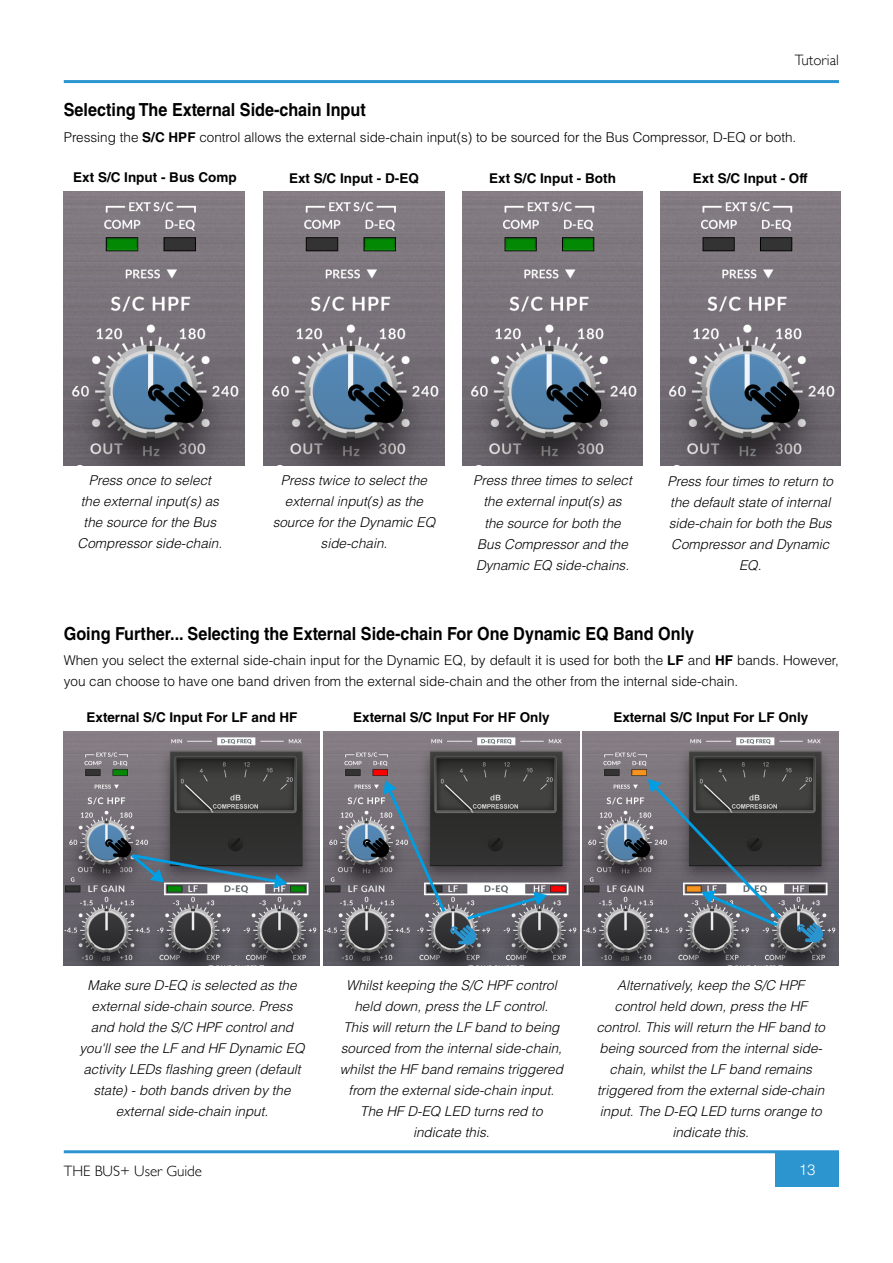
<style>
.page{position:relative;width:893px;height:1263px;background:#fff}
.page>*{position:absolute;margin:0;border:0;box-sizing:border-box;transform-origin:0 0}
.t1{font:700 18px "Helvetica LT Std";color:#000;scale:.9 1}
.t2{font:300 15px "Gill Sans";color:#000}
.t3{font:300 15px "Helvetica LT Std";color:#fff}
.t4{font:italic 300 13.5px/21px "Helvetica LT Std";color:#000;text-align:center}
.t5{font:300 13.5px/21px "Helvetica LT Std";color:#000}
.t6{font:700 13.5px "Helvetica LT Std";color:#000}
.s1{font-weight:700}
</style>
<div class="page">
<hr style="left:64px;top:80px;width:775px;height:3px;background:#2c95d0">
<div style="left:775px;top:1152px;width:64px;height:34px;background:#2c95d0"></div>
<hr style="left:64px;top:1150px;width:775px;height:3px;background:#2c95d0">
<img style="left:64px;top:192px;width:180px;height:274px">
<img style="left:264px;top:192px;width:180px;height:274px">
<img style="left:462px;top:192px;width:181px;height:274px">
<img style="left:660px;top:192px;width:180px;height:274px">
<img style="left:64px;top:731px;width:256px;height:234px">
<img style="left:323px;top:731px;width:256px;height:234px">
<img style="left:583px;top:731px;width:256px;height:234px">
<p class="t2" style="left:795px;top:48px;width:46px">Tutorial</p>
<h1 class="t1" style="left:64px;top:99px;width:337px">Selecting The External Side-chain Input</h1>
<p class="t5" style="left:64px;top:126px;width:734px">Pressing the <span class="s1">S/C HPF</span> control allows the external side-chain input(s) to be sourced for the Bus Compressor, D-EQ or both.</p>
<p class="t6" style="left:73px;top:169px;width:165px">Ext S/C Input - Bus Comp</p>
<p class="t6" style="left:289px;top:170px;width:131px">Ext S/C Input - D-EQ</p>
<p class="t6" style="left:489px;top:170px;width:128px">Ext S/C Input - Both</p>
<p class="t6" style="left:693px;top:170px;width:116px">Ext S/C Input - Off</p>
<p class="t4" style="left:78px;top:470px;width:146px">Press once to select<br>the external input(s) as the source for the Bus<br>Compressor side-chain.</p>
<p class="t4" style="left:273px;top:470px;width:164px">Press twice to select the external input(s) as the source for the Dynamic EQ side-chain.</p>
<p class="t4" style="left:473px;top:470px;width:160px">Press three times to select the external input(s) as the source for both the<br>Bus Compressor and the<br>Dynamic EQ side-chains.</p>
<p class="t4" style="left:667px;top:470px;width:167px">Press four times to return to the default state of internal side-chain for both the Bus<br>Compressor and Dynamic<br>EQ.</p>
<h1 class="t1" style="left:64px;top:622px;width:702px">Going Further... Selecting the External Side-chain For One Dynamic EQ Band Only</h1>
<p class="t5" style="left:64px;top:649px;width:777px">When you select the external side-chain input for the Dynamic EQ, by default it is used for both the <span class="s1">LF</span> and <span class="s1">HF</span> bands. However, you can choose to have one band driven from the external side-chain and the other from the internal side-chain.</p>
<p class="t6" style="left:87px;top:709px;width:212px">External S/C Input For LF and HF</p>
<p class="t6" style="left:353px;top:709px;width:198px">External S/C Input For HF Only</p>
<p class="t6" style="left:613px;top:709px;width:196px">External S/C Input For LF Only</p>
<p class="t4" style="left:79px;top:975px;width:227px">Make sure D-EQ is selected as the external side-chain source. Press and hold the S/C HPF control and you'll see the LF and HF Dynamic EQ activity LEDs flashing green (default state) - both bands driven by the external side-chain input.</p>
<p class="t4" style="left:340px;top:975px;width:225px">Whilst keeping the S/C HPF control held down, press the LF control.<br>This will return the LF band to being sourced from the internal side-chain, whilst the HF band remains triggered from the external side-chain input.<br>The HF D-EQ LED turns red to indicate this.</p>
<p class="t4" style="left:596px;top:975px;width:230px">Alternatively, keep the S/C HPF control held down, press the HF control. This will return the HF band to being sourced from the internal side&shy;chain, whilst the LF band remains triggered from the external side-chain input. The D-EQ LED turns orange to indicate this.</p>
<p class="t2" style="left:64px;top:1159px;width:140px">THE BUS+ User Guide</p>
<p class="t3" style="left:799px;top:1160px;width:18px">13</p>
</div>
